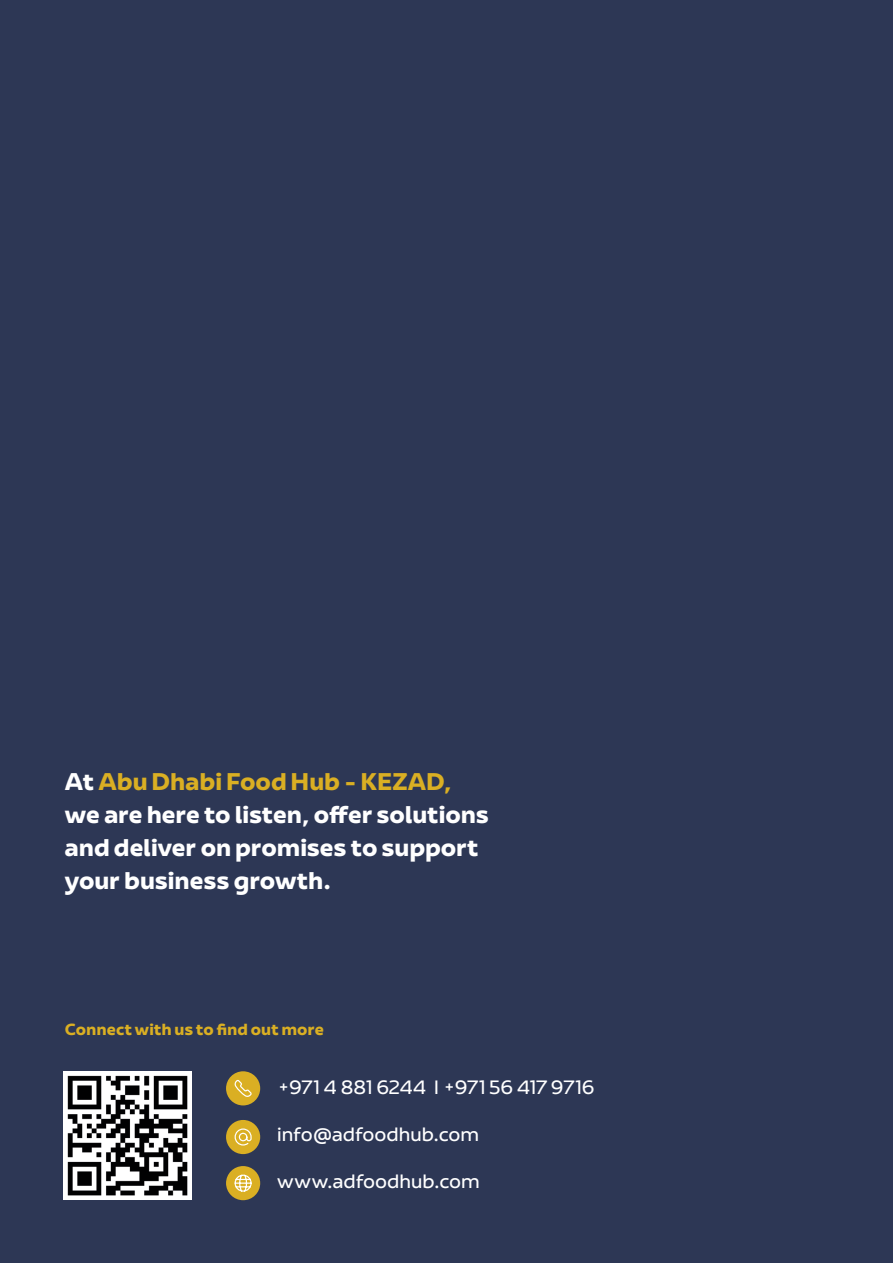
<style>
.page{position:relative;width:893px;height:1263px;background:#2d3755}
.page>*{position:absolute;margin:0;border:0;box-sizing:border-box;transform-origin:0 0}
.t1{font:700 22.5px/33px "AD Ports Group";letter-spacing:.005em;color:#fff}
.t2{font:18px "AD Ports Group";color:#fff}
.t3{font:700 15px "AD Ports Group";letter-spacing:.015em;color:#daaf23}
.s1{color:#daaf23}
</style>
<div class="page">
<div style="left:226px;top:1166px;width:34px;height:34px;background:#daaf23;border-radius:50%"></div>
<svg style="left:234px;top:1174px;width:18px;height:18px"></svg>
<div style="left:226px;top:1120px;width:34px;height:34px;background:#daaf23;border-radius:50%"></div>
<svg style="left:234px;top:1128px;width:18px;height:18px"></svg>
<div style="left:226px;top:1071px;width:34px;height:34px;background:#daaf23;border-radius:50%"></div>
<svg style="left:234px;top:1079px;width:18px;height:18px"></svg>
<img style="left:64px;top:1071px;width:128px;height:128px">
<p class="t1" style="left:65px;top:765px;width:425px">At <span class="s1">Abu Dhabi Food Hub - KEZAD, </span>we are here to listen, offer solutions and deliver on promises to support your business growth.</p>
<p class="t3" style="left:65px;top:1017px;width:261px">Connect with us to find out more</p>
<p class="t2" style="left:277px;top:1073px;width:319px">+971 4 881 6244 I +971 56 417 9716</p>
<p class="t2" style="left:277px;top:1119px;width:203px">info@adfoodhub.com</p>
<p class="t2" style="left:277px;top:1166px;width:204px">www.adfoodhub.com</p>
</div>
